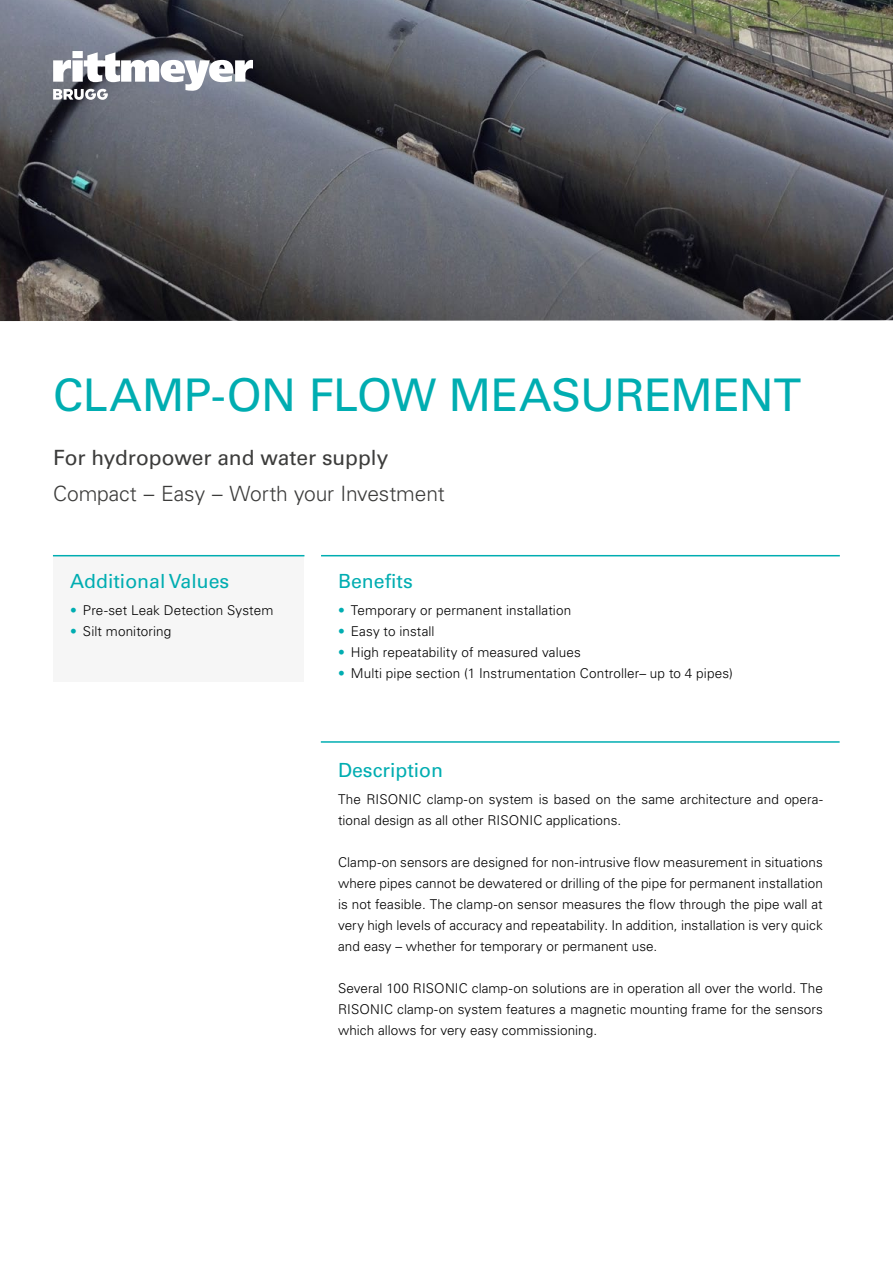
<style>
.page{position:relative;width:893px;height:1263px;background:#fff}
.page>*{position:absolute;margin:0;border:0;box-sizing:border-box;transform-origin:0 0}
.t1{font:45px "Univers LT Std";letter-spacing:-.01em;color:#00adb1}
.t2{font:300 21px "Univers LT Std";letter-spacing:-.005em;color:#3c3c3b}
.t3{font:21px "Univers LT Std";letter-spacing:-.005em;color:#3c3c3b}
.t4{font:19.5px "Univers LT Std";color:#00adb1}
.t5{font:300 13.5px/21px "Univers LT Std";letter-spacing:.005em;color:#000;text-align:justify}
.s1{color:#00adb1}
</style>
<div class="page">
<img style="left:0;top:0;width:893px;height:321px">
<svg style="left:53px;top:51px;width:200px;height:49px"></svg>
<hr style="left:321px;top:555px;width:519px;height:1px;background:#00adb1">
<div style="left:53px;top:556px;width:251px;height:126px;background:#f6f6f6"></div>
<hr style="left:53px;top:555px;width:251px;height:1px;background:#00adb1">
<hr style="left:321px;top:741px;width:519px;height:2px;background:#00adb1">
<h1 class="t1" style="left:53px;top:368px;width:749px">CLAMP-ON FLOW MEASUREMENT</h1>
<h2 class="t3" style="left:53px;top:445px;width:337px">For hydropower and water supply</h2>
<h2 class="t2" style="left:53px;top:481px;width:393px">Compact – Easy – Worth your Investment</h2>
<h3 class="t4" style="left:70px;top:569px;width:161px">Additional Values</h3>
<p class="t5" style="left:70px;top:600px;width:205px"><span class="s1">•</span> Pre-set Leak Detection System</p>
<p class="t5" style="left:70px;top:621px;width:103px"><span class="s1">•</span> Silt monitoring</p>
<h3 class="t4" style="left:338px;top:569px;width:76px">Benefits</h3>
<p class="t5" style="left:338px;top:600px;width:235px"><span class="s1">•</span> Temporary or permanent installation</p>
<p class="t5" style="left:338px;top:621px;width:98px"><span class="s1">•</span> Easy to install</p>
<p class="t5" style="left:338px;top:642px;width:244px"><span class="s1">•</span> High repeatability of measured values</p>
<p class="t5" style="left:338px;top:663px;width:396px"><span class="s1">•</span> Multi pipe section (1 Instrumentation Controller– up to 4 pipes)</p>
<h3 class="t4" style="left:338px;top:758px;width:107px">Description</h3>
<p class="t5" style="left:338px;top:789px;width:486px">The RISONIC clamp-on system is based on the same architecture and opera&shy;tional design as all other RISONIC applications.</p>
<p class="t5" style="left:338px;top:852px;width:486px">Clamp-on sensors are designed for non-intrusive flow measurement in situations where pipes cannot be dewatered or drilling of the pipe for permanent installation is not feasible. The clamp-on sensor measures the flow through the pipe wall at very high levels of accuracy and repeatability. In addition, installation is very quick and easy – whether for temporary or permanent use.</p>
<p class="t5" style="left:338px;top:978px;width:486px">Several 100 RISONIC clamp-on solutions are in operation all over the world. The RISONIC clamp-on system features a magnetic mounting frame for the sensors which allows for very easy commissioning.</p>
</div>
